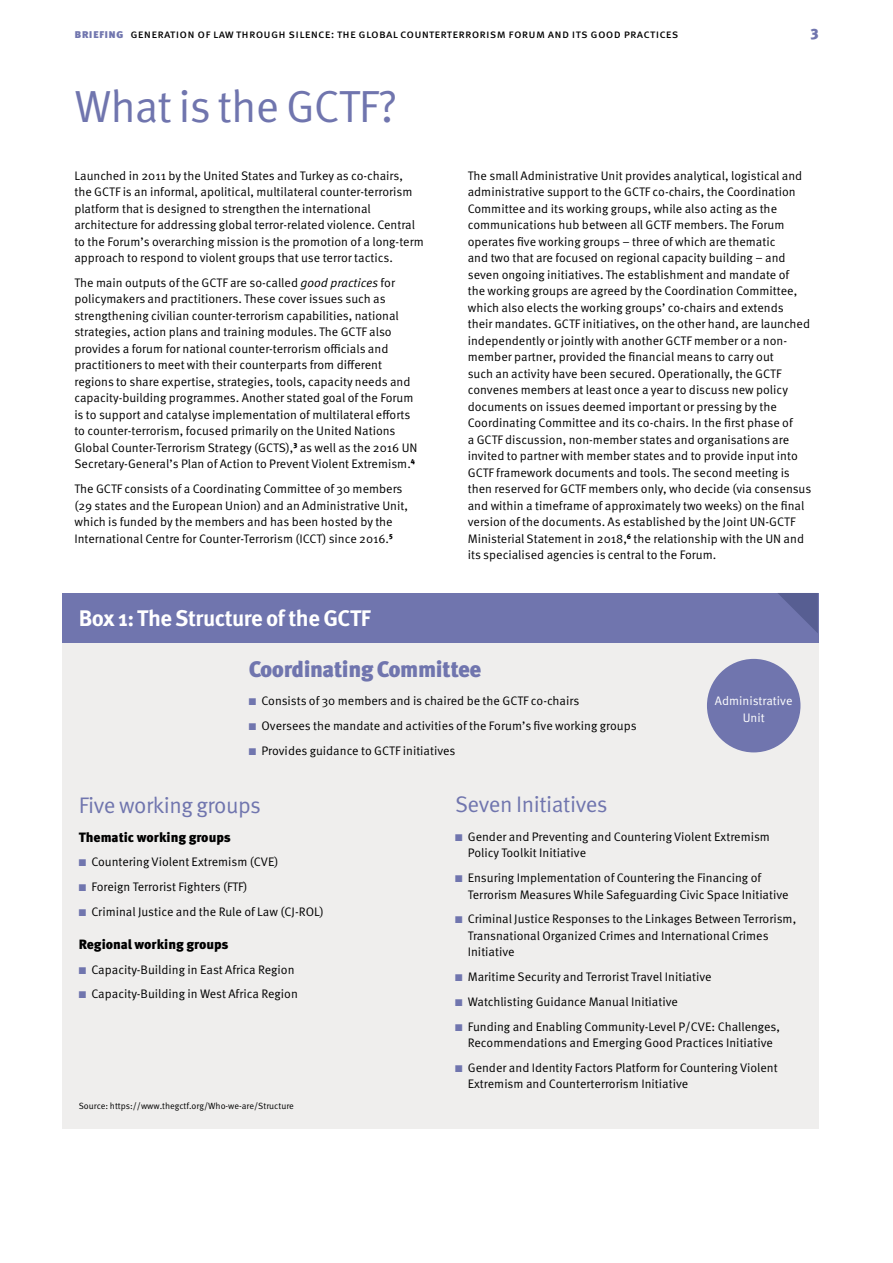
<style>
.page{position:relative;width:893px;height:1263px;background:#fff}
.page>*{position:absolute;margin:0;border:0;box-sizing:border-box;transform-origin:0 0}
.t1{font:45px "Meta Pro";letter-spacing:-.02em;color:#7075ae}
.t2{font:22.5px "Meta Pro";letter-spacing:-.02em;color:#7075ae}
.t3{font:700 22.5px "Meta Pro";letter-spacing:-.02em;color:#fff}
.t4{font:900 22.5px "Meta Pro";letter-spacing:-.02em;color:#7075ae}
.t5{font:900 15px "Meta Pro";color:#7075ae}
.t6{font:900 13.5px "Meta Pro";color:#000}
.t7{font:12.3px/16.5px "Meta Pro";color:#000}
.t8{font:12.3px/16.5px "Meta Pro";color:#fff;text-align:center}
.t9{font:12px "Meta Pro";letter-spacing:.015em;color:#000}
.t10{font:9px "Meta Pro";color:#000}
.s1{font-weight:900;color:#7075ae}
.s2{font-style:italic}
.s3{color:#7075ae}
</style>
<div class="page">
<div style="left:62px;top:643px;width:757px;height:486px;background:#efeeed"></div>
<div style="left:62px;top:593px;width:757px;height:50px;background:#7075ae"></div>
<svg style="left:778px;top:593px;width:40px;height:40px"></svg>
<div style="left:707px;top:659px;width:93px;height:93px;background:#7075ae;border-radius:50%"></div>
<p class="t9" style="left:74px;top:27px;width:606px"><span class="s1">briefing</span> generation of law through silence: the global counterterrorism forum and its good practices</p>
<p class="t5" style="left:810px;top:24px;width:10px">3</p>
<h1 class="t1" style="left:74px;top:80px;width:325px">What is the GCTF?</h1>
<p class="t7" style="left:74px;top:167px;width:351px">Launched in 2011 by the United States and Turkey as co-chairs,<br>the GCTF is an informal, apolitical, multilateral counter-terrorism platform that is designed to strengthen the international architecture for addressing global terror-related violence. Central to the Forum’s overarching mission is the promotion of a long-term approach to respond to violent groups that use terror tactics.</p>
<p class="t7" style="left:74px;top:274px;width:345px">The main outputs of the GCTF are so-called <span class="s2">good practices</span> for policymakers and practitioners. These cover issues such as strengthening civilian counter-terrorism capabilities, national strategies, action plans and training modules. The GCTF also provides a forum for national counter-terrorism officials and practitioners to meet with their counterparts from different regions to share expertise, strategies, tools, capacity needs and capacity-building programmes. Another stated goal of the Forum is to support and catalyse implementation of multilateral efforts to counter-terrorism, focused primarily on the United Nations Global Counter-Terrorism Strategy (GCTS),<sup>3</sup> as well as the 2016 UN Secretary-General’s Plan of Action to Prevent Violent Extremism.<sup>4</sup></p>
<p class="t7" style="left:74px;top:481px;width:335px">The GCTF consists of a Coordinating Committee of 30 members (29 states and the European Union) and an Administrative Unit, which is funded by the members and has been hosted by the International Centre for Counter-Terrorism (ICCT) since 2016.<sup>5</sup></p>
<h2 class="t3" style="left:79px;top:604px;width:294px">Box 1: The Structure of the GCTF</h2>
<p class="t7" style="left:468px;top:167px;width:345px">The small Administrative Unit provides analytical, logistical and administrative support to the GCTF co-chairs, the Coordination Committee and its working groups, while also acting as the communications hub between all GCTF members. The Forum operates five working groups – three of which are thematic<br>and two that are focused on regional capacity building – and seven ongoing initiatives. The establishment and mandate of<br>the working groups are agreed by the Coordination Committee, which also elects the working groups’ co-chairs and extends their mandates. GCTF initiatives, on the other hand, are launched independently or jointly with another GCTF member or a non&shy;member partner, provided the financial means to carry out<br>such an activity have been secured. Operationally, the GCTF convenes members at least once a year to discuss new policy documents on issues deemed important or pressing by the Coordinating Committee and its co-chairs. In the first phase of<br>a GCTF discussion, non-member states and organisations are invited to partner with member states and to provide input into GCTF framework documents and tools. The second meeting is then reserved for GCTF members only, who decide (via consensus and within a timeframe of approximately two weeks) on the final version of the documents. As established by the Joint UN-GCTF Ministerial Statement in 2018,<sup>6</sup> the relationship with the UN and its specialised agencies is central to the Forum.</p>
<h2 class="t4" style="left:249px;top:655px;width:234px">Coordinating Committee</h2>
<p class="t7" style="left:249px;top:693px;width:332px"><span class="s3">■</span> Consists of 30 members and is chaired be the GCTF co-chairs</p>
<p class="t7" style="left:249px;top:718px;width:389px"><span class="s3">■</span> Oversees the mandate and activities of the Forum’s five working groups</p>
<p class="t7" style="left:249px;top:743px;width:208px"><span class="s3">■</span> Provides guidance to GCTF initiatives</p>
<h2 class="t2" style="left:79px;top:791px;width:184px">Five working groups</h2>
<p class="t6" style="left:79px;top:828px;width:154px">Thematic working groups</p>
<p class="t7" style="left:79px;top:854px;width:201px"><span class="s3">■</span> Countering Violent Extremism (CVE)</p>
<p class="t7" style="left:79px;top:879px;width:170px"><span class="s3">■</span> Foreign Terrorist Fighters (FTF)</p>
<p class="t7" style="left:79px;top:903px;width:247px"><span class="s3">■</span> Criminal Justice and the Rule of Law (CJ-ROL)</p>
<p class="t6" style="left:79px;top:936px;width:151px">Regional working groups</p>
<p class="t7" style="left:79px;top:961px;width:217px"><span class="s3">■</span> Capacity-Building in East Africa Region</p>
<p class="t7" style="left:79px;top:986px;width:221px"><span class="s3">■</span> Capacity-Building in West Africa Region</p>
<p class="t8" style="left:715px;top:693px;width:79px">Administrative<br>Unit</p>
<h2 class="t2" style="left:455px;top:790px;width:154px">Seven Initiatives</h2>
<p class="t7" style="left:468px;top:828px;width:304px;text-indent:-13px"><span class="s3">■</span> Gender and Preventing and Countering Violent Extremism<br>Policy Toolkit Initiative</p>
<p class="t7" style="left:468px;top:870px;width:322px;text-indent:-13px"><span class="s3">■</span> Ensuring Implementation of Countering the Financing of<br>Terrorism Measures While Safeguarding Civic Space Initiative</p>
<p class="t7" style="left:468px;top:911px;width:330px;text-indent:-13px"><span class="s3">■</span> Criminal Justice Responses to the Linkages Between Terrorism,<br>Transnational Organized Crimes and International Crimes<br>Initiative</p>
<p class="t7" style="left:455px;top:969px;width:258px"><span class="s3">■</span> Maritime Security and Terrorist Travel Initiative</p>
<p class="t7" style="left:455px;top:993px;width:225px"><span class="s3">■</span> Watchlisting Guidance Manual Initiative</p>
<p class="t7" style="left:455px;top:1018px;width:327px;text-align:center"><span class="s3">■</span> Funding and Enabling Community-Level P/CVE: Challenges,<br>Recommendations and Emerging Good Practices Initiative</p>
<p class="t7" style="left:468px;top:1059px;width:311px;text-indent:-13px"><span class="s3">■</span> Gender and Identity Factors Platform for Countering Violent<br>Extremism and Counterterrorism Initiative</p>
<p class="t10" style="left:79px;top:1100px;width:217px">Source: https://www.thegctf.org/Who-we-are/Structure</p>
</div>
